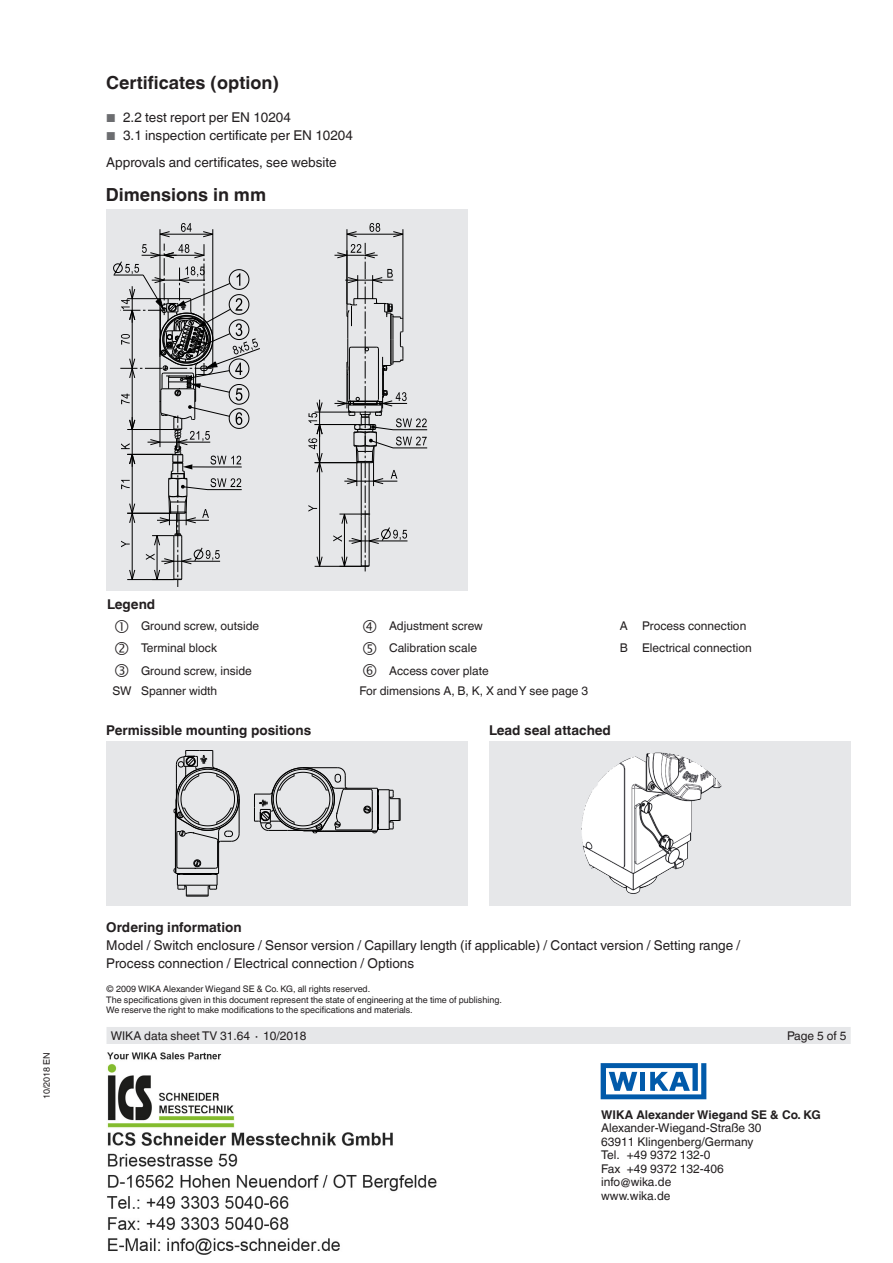
<style>
.page{position:relative;width:893px;height:1263px;background:#fff}
.page>*{position:absolute;margin:0;border:0;box-sizing:border-box;transform-origin:0 0}
.t1{font:700 18px "Helvetica World";color:#231f20}
.t2{font:13.5px/18px "Helvetica World";color:#231f20}
.t3{font:700 13.5px "Helvetica World";color:#231f20}
.t4{font:12px/13.5px "Helvetica World";color:#231f20}
.t5{font:700 12px "Helvetica World";color:#231f20}
.t6{font:9px/10.5px "Helvetica World";color:#231f20}
.s1{font-size:11.55px;color:#6c6d70}
</style>
<div class="page">
<svg style="left:601px;top:1063px;width:105px;height:36px"></svg>
<div style="left:107px;top:1027px;width:744px;height:17px;background:#e6e7e9"></div>
<div style="left:106px;top:210px;width:361px;height:381px;background:#e6e7e9"></div>
<hr style="left:315px;top:566px;width:47px;height:1px;background:#000">
<hr style="left:315px;top:462px;width:43px;height:1px;background:#000">
<hr style="left:315px;top:424px;width:42px;height:1px;background:#000">
<hr style="left:315px;top:412px;width:36px;height:1px;background:#000">
<hr style="left:160px;top:229px;width:1px;height:128px;background:#000">
<hr style="left:213px;top:229px;width:1px;height:110px;background:#000">
<svg style="left:308px;top:505px;width:9px;height:7px"></svg>
<svg style="left:316px;top:556px;width:7px;height:11px"></svg>
<hr style="left:319px;top:463px;width:1px;height:103px;background:#000">
<svg style="left:308px;top:401px;width:15px;height:72px"></svg>
<hr style="left:319px;top:400px;width:1px;height:37px;background:#000">
<svg style="left:333px;top:223px;width:94px;height:348px"></svg>
<hr style="left:345px;top:280px;width:48px;height:1px;background:#000">
<svg style="left:181px;top:223px;width:11px;height:9px"></svg>
<svg style="left:159px;top:231px;width:12px;height:7px"></svg>
<svg style="left:202px;top:231px;width:12px;height:7px"></svg>
<hr style="left:160px;top:234px;width:53px;height:1px;background:#000">
<svg style="left:113px;top:244px;width:147px;height:343px"></svg>
<hr style="left:152px;top:280px;width:53px;height:1px;background:#000">
<div style="left:106px;top:741px;width:362px;height:164px;background:#e6e7e9"></div>
<svg style="left:173px;top:750px;width:67px;height:147px"></svg>
<svg style="left:254px;top:767px;width:147px;height:67px"></svg>
<div style="left:489px;top:741px;width:361px;height:164px;background:#e6e7e9"></div>
<img style="left:581px;top:752px;width:141px;height:142px">
<img style="left:107px;top:1052px;width:330px;height:203px">
<h1 class="t1" style="left:106px;top:73px;width:175px">Certificates (option)</h1>
<p class="t2" style="left:106px;top:109px;width:186px"><span class="s1">■</span> 2.2 test report per EN 10204</p>
<p class="t2" style="left:106px;top:122px;width:248px;line-height:27px"><span class="s1">■</span> 3.1 inspection certificate per EN 10204<br>Approvals and certificates, see website</p>
<h1 class="t1" style="left:106px;top:185px;width:162px">Dimensions in mm</h1>
<p class="t3" style="left:107px;top:597px;width:50px">Legend</p>
<p class="t4" style="left:141px;top:619px;width:120px">Ground screw, outside</p>
<p class="t4" style="left:389px;top:619px;width:95px">Adjustment screw</p>
<p class="t4" style="left:620px;top:619px;width:128px">A Process connection</p>
<p class="t4" style="left:141px;top:641px;width:78px">Terminal block</p>
<p class="t4" style="left:389px;top:641px;width:89px">Calibration scale</p>
<p class="t4" style="left:620px;top:641px;width:133px">B Electrical connection</p>
<p class="t4" style="left:141px;top:664px;width:112px">Ground screw, inside</p>
<p class="t4" style="left:389px;top:664px;width:101px">Access cover plate</p>
<p class="t4" style="left:112px;top:684px;width:106px">SW Spanner width</p>
<p class="t4" style="left:359px;top:684px;width:230px">For dimensions A, B, K, X and Y see page 3</p>
<p class="t3" style="left:106px;top:722px;width:207px">Permissible mounting positions</p>
<p class="t3" style="left:489px;top:722px;width:124px">Lead seal attached</p>
<p class="t6" style="left:41px;top:1099px;width:49px;rotate:-90deg">10/2018 EN</p>
<p class="t3" style="left:106px;top:920px;width:137px">Ordering information</p>
<p class="t2" style="left:106px;top:937px;width:635px">Model / Switch enclosure / Sensor version / Capillary length (if applicable) / Contact version / Setting range /<br>Process connection / Electrical connection / Options</p>
<p class="t6" style="left:106px;top:984px;width:397px">© 2009 WIKA Alexander Wiegand SE &amp; Co. KG, all rights reserved.<br>The specifications given in this document represent the state of engineering at the time of publishing.<br>We reserve the right to make modifications to the specifications and materials.</p>
<p class="t4" style="left:111px;top:1029px;width:197px">WIKA data sheet TV 31.64 ∙ 10/2018</p>
<p class="t4" style="left:787px;top:1029px;width:61px">Page 5 of 5</p>
<p class="t5" style="left:601px;top:1107px;width:221px">WIKA Alexander Wiegand SE &amp; Co. KG</p>
<p class="t4" style="left:601px;top:1121px;width:162px">Alexander-Wiegand-Straße 30<br>63911 Klingenberg/Germany<br>Tel. +49 9372 132-0<br>Fax +49 9372 132-406 info@wika.de<br>www.wika.de</p>
</div>
